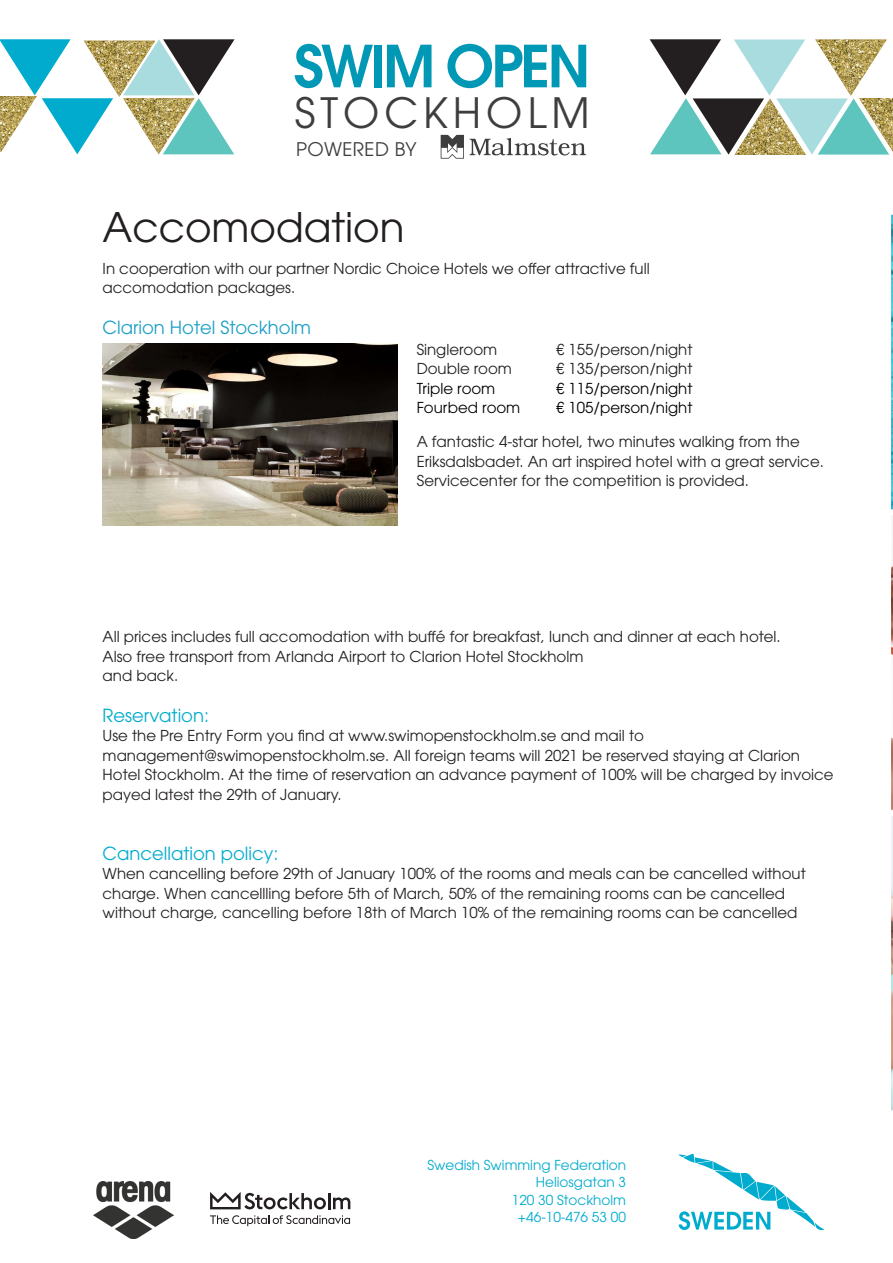
<style>
.page{position:relative;width:893px;height:1263px;background:#fff}
.page>*{position:absolute;margin:0;border:0;box-sizing:border-box;transform-origin:0 0}
.t1{font:600 57.6px "ITC Avant Garde Std";letter-spacing:-.05em;color:#0098b5}
.t2{font:41.55px "ITC Avant Garde Std";letter-spacing:.12em;color:#3e3e3f}
.t3{font:40.5px "ITC Avant Garde Pro";color:#231f20}
.t4{font:18.75px "ITC Avant Garde Std";letter-spacing:.02em;color:#3e3e3f}
.t5{font:18px "ITC Avant Garde Pro";color:#00abcd}
.t6{font:18px "ITC Avant Garde Pro";color:#1b9fc3}
.t7{font:15px/19.5px "ITC Avant Garde Std";color:#231f20}
.t8{font:15px "ITC Avant Garde Std";color:#000001}
.t9{font:13.65px/17.5px "ITC Avant Garde Std";color:#00abcd;text-align:right}
</style>
<div class="page">
<img style="left:94px;top:1182px;width:79px;height:56px">
<svg style="left:678px;top:1154px;width:146px;height:76px"></svg>
<svg style="left:210px;top:1215px;width:140px;height:11px"></svg>
<svg style="left:210px;top:1192px;width:140px;height:17px"></svg>
<img style="left:103px;top:343px;width:294px;height:183px">
<svg style="left:650px;top:39px;width:239px;height:116px"></svg>
<img style="left:859px;top:98px;width:34px;height:54px">
<svg style="left:0;top:39px;width:235px;height:115px"></svg>
<img style="left:123px;top:98px;width:71px;height:56px">
<svg style="left:441px;top:135px;width:145px;height:24px"></svg>
<img style="left:891px;top:215px;width:2px;height:294px">
<img style="left:891px;top:564px;width:2px;height:246px">
<img style="left:891px;top:816px;width:2px;height:294px">
<p class="t1" style="left:294px;top:29px;width:298px">SWIM OPEN</p>
<p class="t2" style="left:295px;top:87px;width:297px">STOCKHOLM</p>
<p class="t4" style="left:296px;top:137px;width:122px">POWERED BY</p>
<p class="t3" style="left:103px;top:202px;width:303px">Accomodation</p>
<p class="t7" style="left:103px;top:258px;width:549px">In cooperation with our partner Nordic Choice Hotels we offer attractive full</p>
<p class="t7" style="left:103px;top:278px;width:194px">accomodation packages.</p>
<p class="t6" style="left:103px;top:316px;width:210px">Clarion Hotel Stockholm</p>
<p class="t7" style="left:417px;top:339px;width:82px">Singleroom</p>
<p class="t7" style="left:556px;top:339px;width:138px">€ 155/person/night</p>
<p class="t7" style="left:417px;top:359px;width:97px">Double room</p>
<p class="t7" style="left:556px;top:359px;width:138px">€ 135/person/night</p>
<p class="t8" style="left:417px;top:379px;width:80px">Triple room</p>
<p class="t8" style="left:556px;top:379px;width:138px">€ 115/person/night</p>
<p class="t8" style="left:417px;top:398px;width:105px">Fourbed room</p>
<p class="t8" style="left:556px;top:398px;width:138px">€ 105/person/night</p>
<p class="t7" style="left:417px;top:432px;width:409px">A fantastic 4-star hotel, two minutes walking from the<br>Eriksdalsbadet. An art inspired hotel with a great service.</p>
<p class="t7" style="left:417px;top:471px;width:334px">Servicecenter for the competition is provided.</p>
<p class="t7" style="left:103px;top:627px;width:680px">All prices includes full accomodation with buffé for breakfast, lunch and dinner at each hotel.</p>
<p class="t7" style="left:103px;top:646px;width:482px">Also free transport from Arlanda Airport to Clarion Hotel Stockholm</p>
<p class="t7" style="left:103px;top:666px;width:77px">and back.</p>
<p class="t5" style="left:103px;top:704px;width:108px">Reservation:</p>
<p class="t7" style="left:103px;top:726px;width:543px">Use the Pre Entry Form you find at www.swimopenstockholm.se and mail to</p>
<p class="t7" style="left:103px;top:745px;width:732px">management@swimopenstockholm.se. All foreign teams will 2021 be reserved staying at Clarion<br>Hotel Stockholm. At the time of reservation an advance payment of 100% will be charged by invoice payed latest the 29th of January.</p>
<p class="t5" style="left:103px;top:842px;width:177px">Cancellation policy:</p>
<p class="t7" style="left:103px;top:864px;width:705px">When cancelling before 29th of January 100% of the rooms and meals can be cancelled without charge. When cancellling before 5th of March, 50% of the remaining rooms can be cancelled without charge, cancelling before 18th of March 10% of the remaining rooms can be cancelled</p>
<p class="t9" style="left:427px;top:1156px;width:200px">Swedish Swimming Federation<br>Heliosgatan 3<br>120 30 Stockholm<br>+46-10-476 53 00</p>
</div>
